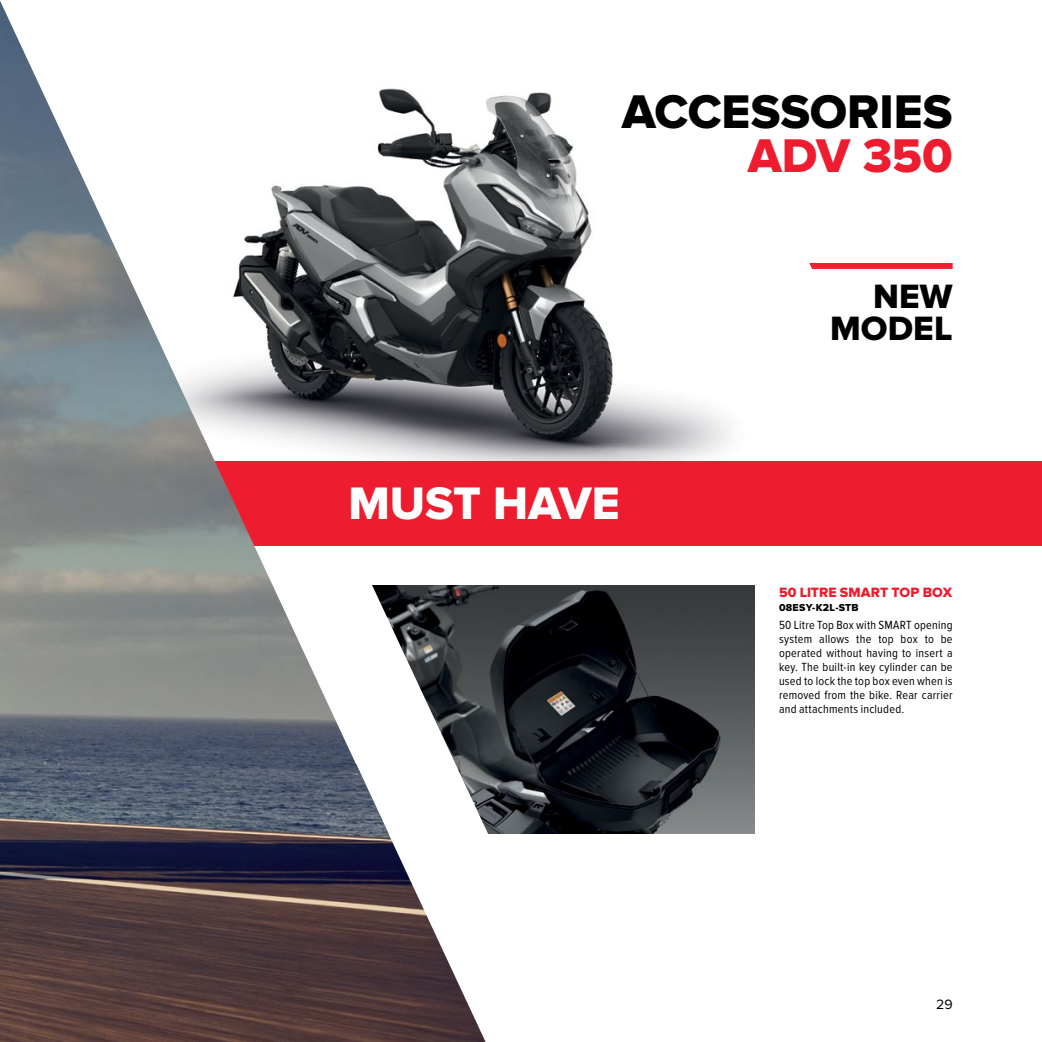
<style>
.page{position:relative;width:1042px;height:1042px;background:#fff}
.page>*{position:absolute;margin:0;border:0;box-sizing:border-box;transform-origin:0 0}
.t1{font:800 49px "Proxima Nova";color:#000}
.t2{font:800 49px "Proxima Nova";letter-spacing:-.005em;color:#ed1c2f}
.t3{font:800 47.25px "Proxima Nova";color:#fff}
.t4{font:800 35px/31.5px "Proxima Nova";color:#000;text-align:right}
.t5{font:800 14px "Proxima Nova";color:#ed1c2f}
.t6{font:14px "Proxima Nova";color:#000}
.t7{font:condensed 12.25px/14px "Proxima Nova";letter-spacing:.02em;color:#000;text-align:justify}
.t8{font:800 10.5px "Proxima Nova";letter-spacing:.025em;color:#000}
</style>
<div class="page">
<img style="left:585px;top:585px;width:169px;height:248px">
<svg style="left:485px;top:585px;width:100px;height:457px"></svg>
<img style="left:485px;top:92px;width:245px;height:369px">
<div style="left:0;top:461px;width:1042px;height:85px;background:#ed1c2f"></div>
<img style="left:0;top:1px;width:485px;height:1041px">
<svg style="left:809px;top:263px;width:143px;height:6px"></svg>
<h1 class="t1" style="left:622px;top:83px;width:332px">ACCESSORIES</h1>
<h1 class="t2" style="left:748px;top:127px;width:206px">ADV 350</h1>
<h2 class="t3" style="left:348px;top:476px;width:273px">MUST HAVE</h2>
<h3 class="t4" style="left:830px;top:282px;width:124px">NEW<br>MODEL</h3>
<p class="t5" style="left:779px;top:584px;width:175px">50 LITRE SMART TOP BOX</p>
<p class="t8" style="left:779px;top:602px;width:81px">08ESY-K2L-STB</p>
<p class="t7" style="left:779px;top:618px;width:175px">50 Litre Top Box with SMART opening system allows the top box to be operated without having to insert a key. The built-in key cylinder can be used to lock the top box even when is removed from the bike. Rear carrier and attachments included.</p>
<p class="t6" style="left:936px;top:996px;width:18px">29</p>
</div>
